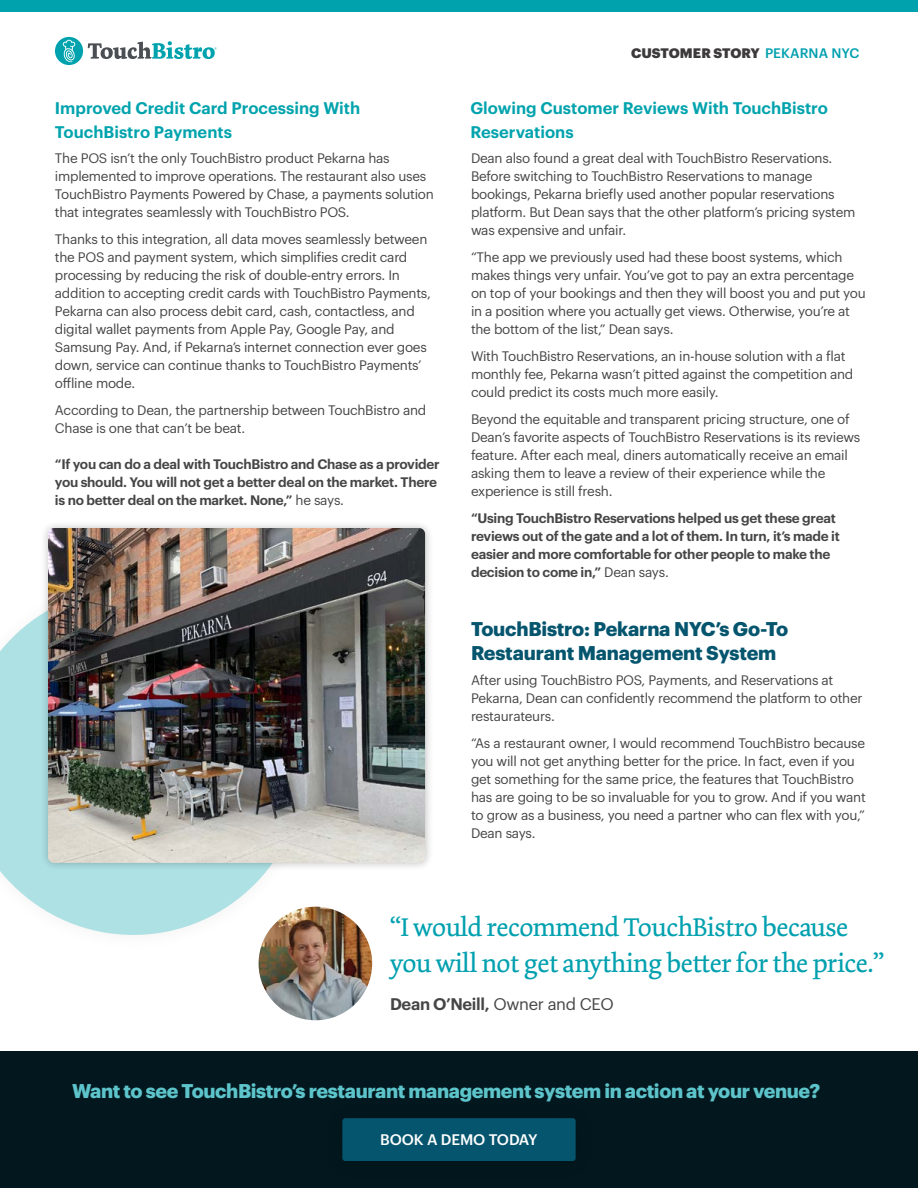
<style>
.page{position:relative;width:918px;height:1188px;background:#fff}
.page>*{position:absolute;margin:0;border:0;box-sizing:border-box;transform-origin:0 0}
.t1{font:27px/36px "Dolly Pro";letter-spacing:-.02em;color:#00a0af}
.t2{font:700 19.5px "Graphik";letter-spacing:-.02em;color:#5cc4ca}
.t3{font:700 19.5px/24px "Graphik";letter-spacing:-.01em;color:#06556e}
.t4{font:600 16.5px/24px "Graphik";color:#00a3ad}
.t5{font:600 16.5px "Graphik";letter-spacing:-.02em;color:#454545}
.t6{font:500 15px "Graphik";letter-spacing:-.01em;color:#fefefe}
.t7{font:13.5px/18px "Graphik";letter-spacing:-.02em;color:#454545}
.t8{font:600 13.5px/18px "Graphik";letter-spacing:-.02em;color:#454545}
.t9{font:900 13.5px "Graphik";color:#3c3a3b}
.s1{font-weight:500;color:#00a0af}
.s2{font-weight:400}
</style>
<div class="page">
<div style="left:0;top:1052px;width:918px;height:136px;background:#02181e"></div>
<div style="left:342px;top:1118px;width:234px;height:43px;background:#06556e;border-radius:3px"></div>
<div style="left:0;top:0;width:918px;height:12px;background:#00a3ad"></div>
<svg style="left:88px;top:41px;width:129px;height:18px"></svg>
<div style="left:55px;top:37px;width:28px;height:28px;background:#00a3ad;border-radius:50%"></div>
<svg style="left:63px;top:40px;width:12px;height:22px"></svg>
<svg style="left:0;top:616px;width:305px;height:319px;fill:#ade1e4"></svg>
<div style="left:39px;top:519px;width:395px;height:352px;background:#000;opacity:.25"></div>
<img style="left:48px;top:528px;width:377px;height:335px">
<img style="left:259px;top:907px;width:113px;height:113px;border-radius:57px">
<p class="t9" style="left:631px;top:42px;width:230px">CUSTOMER STORY <span class="s1">PEKARNA NYC</span></p>
<p class="t4" style="left:55px;top:95px;width:307px">Improved Credit Card Processing With<br>TouchBistro Payments</p>
<p class="t4" style="left:470px;top:95px;width:359px">Glowing Customer Reviews With TouchBistro<br>Reservations</p>
<p class="t7" style="left:55px;top:148px;width:380px">The POS isn’t the only TouchBistro product Pekarna has implemented to improve operations. The restaurant also uses TouchBistro Payments Powered by Chase, a payments solution that integrates seamlessly with TouchBistro POS.</p>
<p class="t7" style="left:55px;top:229px;width:378px">Thanks to this integration, all data moves seamlessly between the POS and payment system, which simplifies credit card processing by reducing the risk of double-entry errors. In addition to accepting credit cards with TouchBistro Payments, Pekarna can also process debit card, cash, contactless, and digital wallet payments from Apple Pay, Google Pay, and Samsung Pay. And, if Pekarna’s internet connection ever goes down, service can continue thanks to TouchBistro Payments’ offline mode.</p>
<p class="t7" style="left:55px;top:400px;width:373px">According to Dean, the partnership between TouchBistro and<br>Chase is one that can’t be beat.</p>
<p class="t8" style="left:55px;top:454px;width:386px">“If you can do a deal with TouchBistro and Chase as a provider you should. You will not get a better deal on the market. There is no better deal on the market. None,” <span class="s2">he says.</span></p>
<p class="t7" style="left:471px;top:148px;width:386px">Dean also found a great deal with TouchBistro Reservations.<br>Before switching to TouchBistro Reservations to manage bookings, Pekarna briefly used another popular reservations platform. But Dean says that the other platform’s pricing system was expensive and unfair.</p>
<p class="t7" style="left:471px;top:247px;width:396px">“The app we previously used had these boost systems, which makes things very unfair. You’ve got to pay an extra percentage on top of your bookings and then they will boost you and put you in a position where you actually get views. Otherwise, you’re at the bottom of the list,” Dean says.</p>
<p class="t7" style="left:471px;top:346px;width:384px">With TouchBistro Reservations, an in-house solution with a flat monthly fee, Pekarna wasn’t pitted against the competition and could predict its costs much more easily.</p>
<p class="t7" style="left:471px;top:409px;width:391px">Beyond the equitable and transparent pricing structure, one of Dean’s favorite aspects of TouchBistro Reservations is its reviews feature. After each meal, diners automatically receive an email asking them to leave a review of their experience while the experience is still fresh.</p>
<p class="t8" style="left:471px;top:508px;width:370px">“Using TouchBistro Reservations helped us get these great reviews out of the gate and a lot of them. In turn, it’s made it easier and more comfortable for other people to make the decision to come in,” <span class="s2">Dean says.</span></p>
<h2 class="t3" style="left:471px;top:615px;width:319px">TouchBistro: Pekarna NYC’s Go-To<br>Restaurant Management System</h2>
<p class="t7" style="left:471px;top:670px;width:393px">After using TouchBistro POS, Payments, and Reservations at<br>Pekarna, Dean can confidently recommend the platform to other restaurateurs.</p>
<p class="t7" style="left:471px;top:733px;width:396px">“As a restaurant owner, I would recommend TouchBistro because you will not get anything better for the price. In fact, even if you get something for the same price, the features that TouchBistro has are going to be so invaluable for you to grow. And if you want to grow as a business, you need a partner who can flex with you,” Dean says.</p>
<h1 class="t1" style="left:390px;top:910px;width:496px">“I would recommend TouchBistro because you will not get anything better for the price.”</h1>
<p class="t5" style="left:390px;top:991px;width:225px">Dean O’Neill, <span class="s2">Owner and CEO</span></p>
<h2 class="t2" style="left:72px;top:1075px;width:750px">Want to see TouchBistro’s restaurant management system in action at your venue?</h2>
<p class="t6" style="left:380px;top:1128px;width:159px">BOOK A DEMO TODAY</p>
</div>
